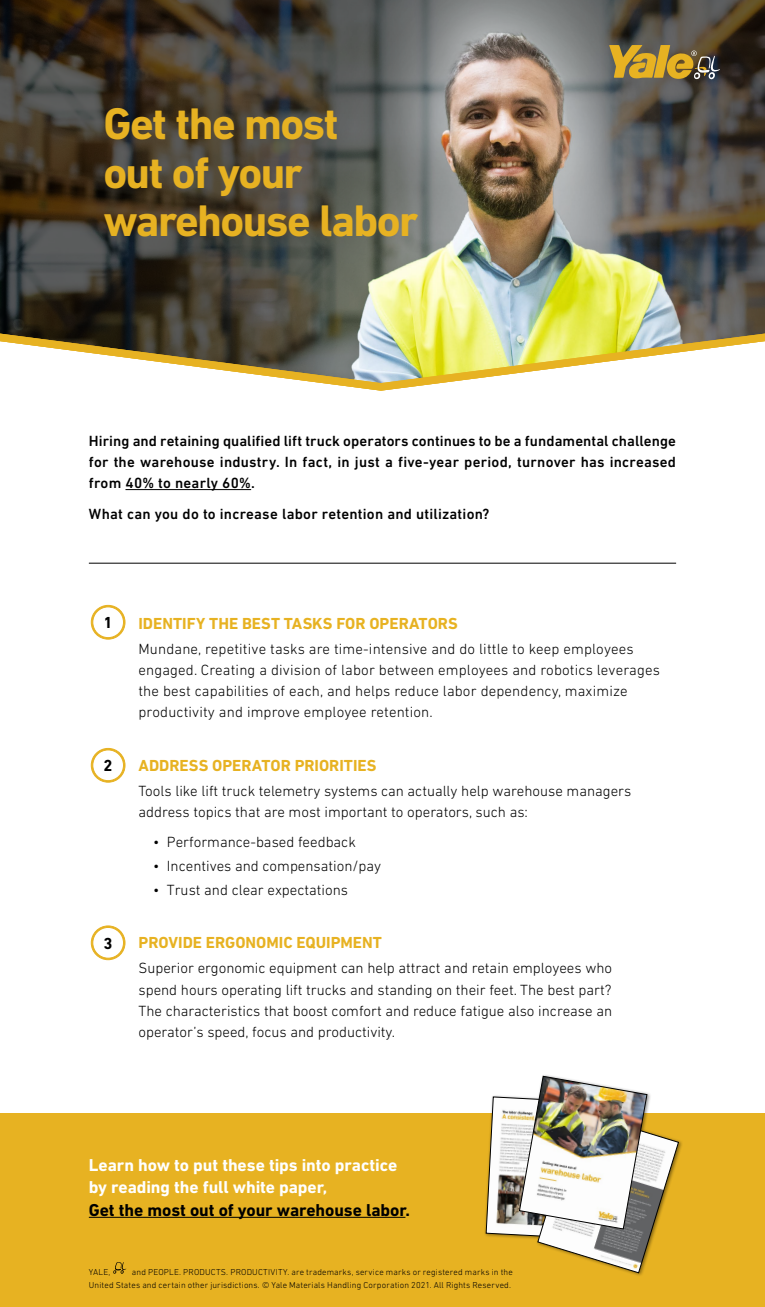
<style>
.page{position:relative;width:765px;height:1307px;background:#fff}
.page>*{position:absolute;margin:0;border:0;box-sizing:border-box;transform-origin:0 0}
.t1{font:700 45px/48.8px "DIN Next LT Pro";letter-spacing:-.035em;color:#e7b222}
.t2{font:700 17.5px/22.5px "DIN Next LT Pro";letter-spacing:-.005em;color:#fff}
.t3{font:700 17.5px "DIN Next LT Pro";letter-spacing:-.005em;color:#000}
.t4{font:700 16.25px "DIN Next LT Pro";color:#e7b222}
.t5{font:700 16.25px "DIN Next LT Pro";color:#000}
.t6{font:300 15px/21.2px "DIN Next LT Pro";color:#000}
.t7{font:500 15px/21.2px "DIN Next LT Pro";letter-spacing:.015em;color:#000;text-align:justify}
.t8{font:300 8.75px/13.8px "DIN Next LT Pro";letter-spacing:.015em;color:#000;text-align:right}
</style>
<div class="page">
<img style="left:0;top:0;width:765px;height:391px">
<svg style="left:609px;top:45px;width:111px;height:34px;background:#9d823a"></svg>
<hr style="left:89px;top:563px;width:587px;height:1px;background:#000">
<svg style="left:91px;top:747px;width:35px;height:35px"></svg>
<svg style="left:91px;top:604px;width:35px;height:35px"></svg>
<svg style="left:91px;top:925px;width:35px;height:35px"></svg>
<hr style="left:125px;top:489px;width:126px;height:1px;background:#000">
<div style="left:0;top:1113px;width:765px;height:193px;background:#e7b222"></div>
<div style="left:484px;top:1074px;width:199px;height:202px;background:#000;opacity:.45"></div>
<img style="left:486px;top:1075px;width:193px;height:197px">
<svg style="left:113px;top:1262px;width:13px;height:11px"></svg>
<hr style="left:89px;top:1216px;width:316px;height:1px;background:#000">
<h1 class="t1" style="left:103px;top:99px;width:316px">Get the most<br>out of your warehouse labor</h1>
<p class="t7" style="left:89px;top:430px;width:589px">Hiring and retaining qualified lift truck operators continues to be a fundamental challenge for the warehouse industry. In fact, in just a five-year period, turnover has increased from 40% to nearly 60%.</p>
<p class="t7" style="left:89px;top:503px;width:402px">What can you do to increase labor retention and utilization?</p>
<p class="t5" style="left:104px;top:613px;width:11px">1</p>
<p class="t5" style="left:104px;top:756px;width:11px">2</p>
<p class="t5" style="left:104px;top:933px;width:11px">3</p>
<p class="t4" style="left:139px;top:613px;width:321px">IDENTIFY THE BEST TASKS FOR OPERATORS</p>
<p class="t6" style="left:139px;top:637px;width:523px">Mundane, repetitive tasks are time-intensive and do little to keep employees engaged. Creating a division of labor between employees and robotics leverages the best capabilities of each, and helps reduce labor dependency, maximize productivity and improve employee retention.</p>
<p class="t4" style="left:139px;top:755px;width:240px">ADDRESS OPERATOR PRIORITIES</p>
<p class="t6" style="left:139px;top:780px;width:494px">Tools like lift truck telemetry systems can actually help warehouse managers address topics that are most important to operators, such as:</p>
<p class="t6" style="left:153px;top:831px;width:204px">• Performance-based feedback</p>
<p class="t6" style="left:153px;top:855px;width:230px">• Incentives and compensation/pay</p>
<p class="t6" style="left:153px;top:878px;width:196px">• Trust and clear expectations</p>
<p class="t4" style="left:139px;top:933px;width:245px">PROVIDE ERGONOMIC EQUIPMENT</p>
<p class="t6" style="left:139px;top:957px;width:475px;text-align:justify">Superior ergonomic equipment can help attract and retain employees who spend hours operating lift trucks and standing on their feet. The best part?<br>The characteristics that boost comfort and reduce fatigue also increase an operator’s speed, focus and productivity.</p>
<p class="t2" style="left:89px;top:1153px;width:310px">Learn how to put these tips into practice by reading the full white paper,</p>
<p class="t3" style="left:89px;top:1199px;width:323px">Get the most out of your warehouse labor.</p>
<p class="t8" style="left:89px;top:1264px;width:426px">and PEOPLE. PRODUCTS. PRODUCTIVITY. are trademarks, service marks or registered marks in the<br>United States and certain other jurisdictions. © Yale Materials Handling Corporation 2021. All Rights Reserved.</p>
<p class="t8" style="left:89px;top:1264px;width:23px">YALE,</p>
</div>
